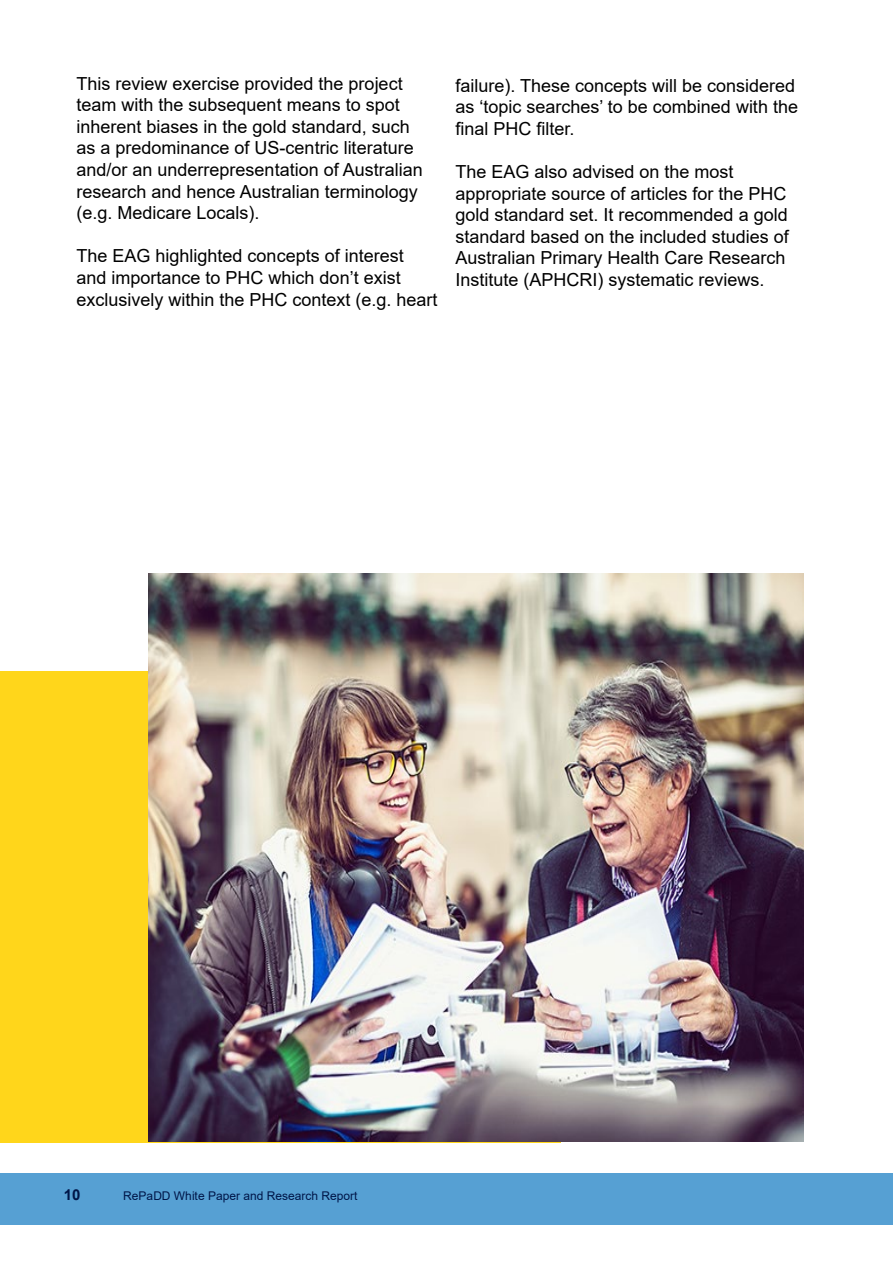
<style>
.page{position:relative;width:893px;height:1263px;background:#fff}
.page>*{position:absolute;margin:0;border:0;box-sizing:border-box;transform-origin:0 0}
.t1{font:18px/21.6px "Arial";color:#000}
.t2{font:700 15px "Arial";color:#001648}
.t3{font:12px "Arial";color:#001648}
</style>
<div class="page">
<div style="left:0;top:1174px;width:893px;height:51px;background:#56a0d3"></div>
<div style="left:0;top:671px;width:561px;height:471px;background:#ffd61b"></div>
<img style="left:149px;top:574px;width:655px;height:568px">
<p class="t1" style="left:77px;top:72px;width:348px">This review exercise provided the project team with the subsequent means to spot inherent biases in the gold standard, such as a predominance of US-centric literature and/or an underrepresentation of Australian research and hence Australian terminology (e.g. Medicare Locals).</p>
<p class="t1" style="left:77px;top:245px;width:362px">The EAG highlighted concepts of interest and importance to PHC which don’t exist exclusively within the PHC context (e.g. heart</p>
<p class="t1" style="left:455px;top:74px;width:344px">failure). These concepts will be considered as ‘topic searches’ to be combined with the final PHC filter.</p>
<p class="t1" style="left:455px;top:161px;width:335px">The EAG also advised on the most appropriate source of articles for the PHC gold standard set. It recommended a gold standard based on the included studies of Australian Primary Health Care Research Institute (APHCRI) systematic reviews.</p>
<p class="t2" style="left:64px;top:1184px;width:18px">10</p>
<p class="t3" style="left:123px;top:1187px;width:236px">RePaDD White Paper and Research Report</p>
</div>
